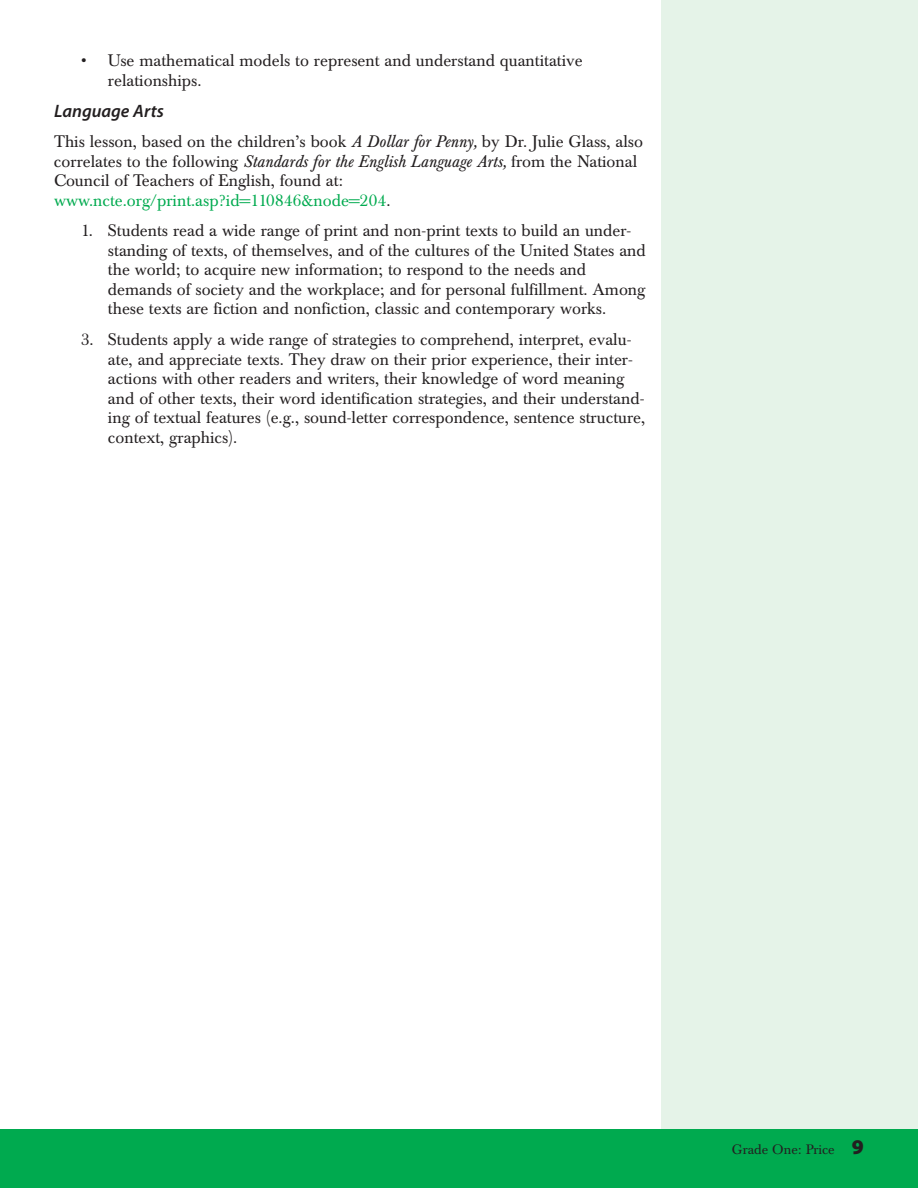
<style>
.page{position:relative;width:918px;height:1188px;background:#fff}
.page>*{position:absolute;margin:0;border:0;box-sizing:border-box;transform-origin:0 0}
.t1{font:italic 600 18px "Myriad Pro";color:#231f20}
.t2{font:16.5px/19.5px "Baskerville BE";color:#231f20}
.t3{font:13.5px "Baskerville BE";color:#231f20}
.s1{font-style:italic}
.s2{color:#00aa4f}
.s3{font-family:"Myriad Pro";font-weight:900;font-size:21px}
</style>
<div class="page">
<div style="left:662px;top:0;width:256px;height:1188px;background:#e5f3e8"></div>
<div style="left:0;top:1130px;width:918px;height:58px;background:#00aa4f"></div>
<p class="t2" style="left:108px;top:53px;width:476px;text-indent:-27px">• Use mathematical models to represent and understand quantitative relationships.</p>
<p class="t1" style="left:54px;top:104px;width:111px">Language Arts</p>
<p class="t2" style="left:54px;top:134px;width:590px">This lesson, based on the children’s book <span class="s1">A Dollar for Penny,</span> by Dr. Julie Glass, also correlates to the following <span class="s1">Standards for the English Language Arts,</span> from the National Council of Teachers of English, found at: <span class="s2">www.ncte.org/print.asp?id=110846&amp;node=204</span>.</p>
<p class="t2" style="left:108px;top:223px;width:539px;text-indent:-27px">1. Students read a wide range of print and non-print texts to build an under&shy;standing of texts, of themselves, and of the cultures of the United States and the world; to acquire new information; to respond to the needs and demands of society and the workplace; and for personal fulfillment. Among these texts are fiction and nonfiction, classic and contemporary works.</p>
<p class="t2" style="left:108px;top:332px;width:539px;text-indent:-27px">3. Students apply a wide range of strategies to comprehend, interpret, evalu&shy;ate, and appreciate texts. They draw on their prior experience, their inter&shy;actions with other readers and writers, their knowledge of word meaning and of other texts, their word identification strategies, and their understand&shy;ing of textual features (e.g., sound-letter correspondence, sentence structure, context, graphics).</p>
<p class="t3" style="left:732px;top:1144px;width:134px">Grade One: Price <span class="s3">9</span></p>
</div>
